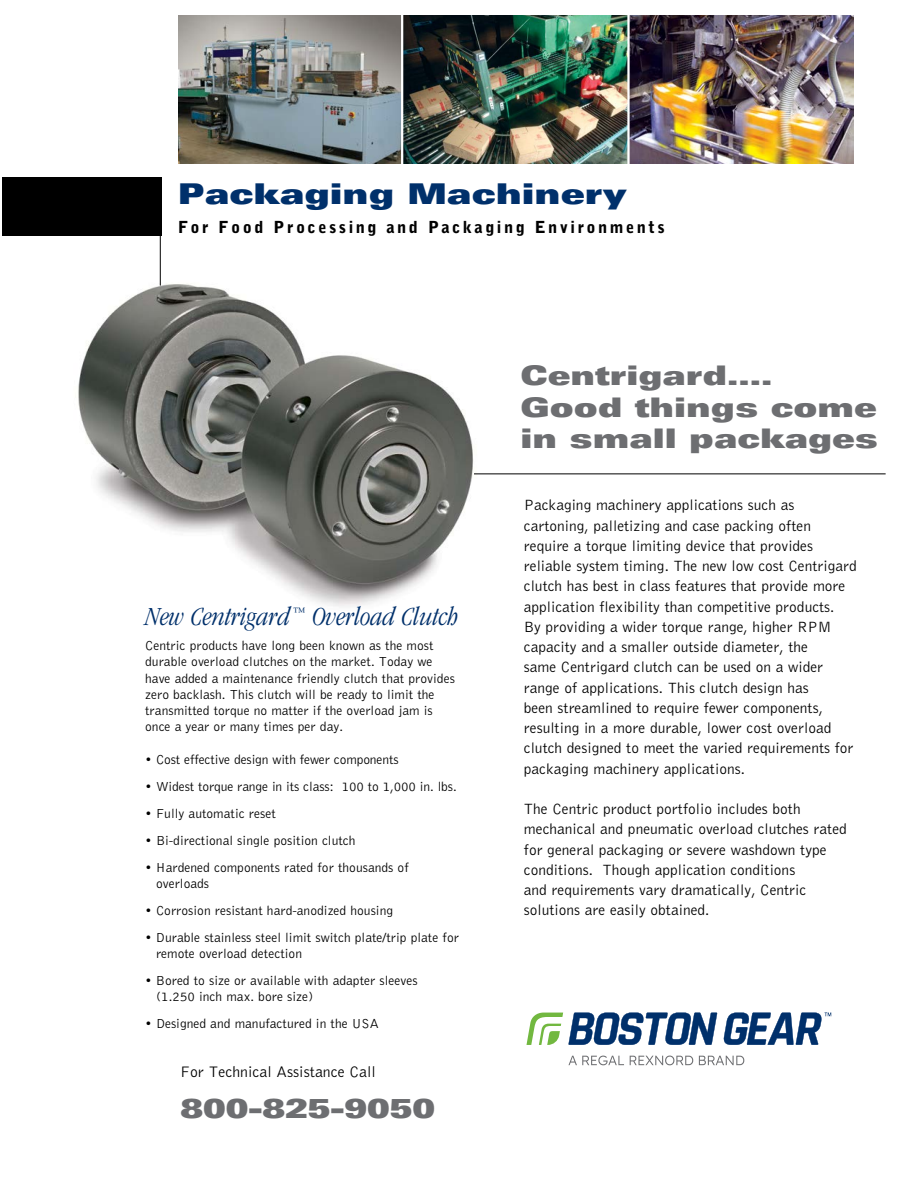
<style>
.page{position:relative;width:918px;height:1188px;background:#fff}
.page>*{position:absolute;margin:0;border:0;box-sizing:border-box;transform-origin:0 0}
._01-Main_Headline{font:28.65px "Univers LT Std X Black Ex";color:#00306b}
._02-Main_Subhead{font:27px "Univers LT Std X Black Ex";color:#6d6e71}
.t1{font:italic 300 condensed 27px "ITC Garamond Std";color:#00306b}
.t2{font:900 16.5px "Bell Gothic Std";letter-spacing:.15em;color:#000}
.t3{font:300 15.75px "Bell Gothic Std";color:#000}
.t4{font:300 15.3px/20.2px "Bell Gothic Std";color:#000}
.t5{font:300 13.5px/16.2px "Bell Gothic Std";color:#000}
</style>
<div class="page">
<img style="left:78px;top:270px;width:415px;height:337px">
<div style="left:2px;top:177px;width:160px;height:59px;background:#000"></div>
<hr style="left:474px;top:474px;width:412px;height:1px;background:#000">
<hr style="left:160px;top:219px;width:1px;height:67px;background:#000">
<img style="left:178px;top:15px;width:675px;height:149px">
<hr style="left:401px;top:7px;width:2px;height:162px;background:#fff">
<hr style="left:627px;top:7px;width:3px;height:162px;background:#fff">
<svg style="left:568px;top:1056px;width:56px;height:9px"></svg>
<svg style="left:630px;top:1056px;width:63px;height:9px"></svg>
<svg style="left:699px;top:1056px;width:45px;height:9px"></svg>
<svg style="left:526px;top:1013px;width:191px;height:32px"></svg>
<svg style="left:723px;top:1012px;width:108px;height:33px"></svg>
<p class="_01-Main_Headline" style="left:178px;top:177px;width:451px">Packaging Machinery</p>
<p class="t2" style="left:178px;top:218px;width:488px">For Food Processing and Packaging Environments</p>
<p class="t1" style="left:145px;top:602px;width:315px">New Centrigard <sup>™</sup> Overload Clutch</p>
<p class="t5" style="left:145px;top:638px;width:311px">Centric products have long been known as the most durable overload clutches on the market. Today we have added a maintenance friendly clutch that provides zero backlash. This clutch will be ready to limit the transmitted torque no matter if the overload jam is once a year or many times per day.</p>
<p class="t5" style="left:145px;top:751px;width:255px">• Cost effective design with fewer components</p>
<p class="t5" style="left:145px;top:778px;width:313px">• Widest torque range in its class: 100 to 1,000 in. lbs.</p>
<p class="t5" style="left:145px;top:805px;width:132px">• Fully automatic reset</p>
<p class="t5" style="left:145px;top:832px;width:212px">• Bi-directional single position clutch</p>
<p class="t5" style="left:156px;top:859px;width:254px;text-indent:-11px">• Hardened components rated for thousands of overloads</p>
<p class="t5" style="left:145px;top:903px;width:250px">• Corrosion resistant hard-anodized housing</p>
<p class="t5" style="left:156px;top:930px;width:305px;text-indent:-11px">• Durable stainless steel limit switch plate/trip plate for remote overload detection</p>
<p class="t5" style="left:156px;top:973px;width:263px;text-indent:-11px">• Bored to size or available with adapter sleeves (1.250 inch max. bore size)</p>
<p class="t5" style="left:145px;top:1016px;width:235px">• Designed and manufactured in the USA</p>
<p class="t3" style="left:180px;top:1064px;width:197px">For Technical Assistance Call</p>
<p class="_02-Main_Subhead" style="left:180px;top:1092px;width:256px">800-825-9050</p>
<p class="_02-Main_Subhead" style="left:520px;top:359px;width:254px">Centrigard....</p>
<p class="_02-Main_Subhead" style="left:520px;top:391px;width:358px">Good things come</p>
<p class="_02-Main_Subhead" style="left:520px;top:422px;width:359px">in small packages</p>
<p class="t4" style="left:524px;top:496px;width:335px">Packaging machinery applications such as cartoning, palletizing and case packing often require a torque limiting device that provides reliable system timing. The new low cost Centrigard clutch has best in class features that provide more application flexibility than competitive products.<br>By providing a wider torque range, higher RPM capacity and a smaller outside diameter, the<br>same Centrigard clutch can be used on a wider range of applications. This clutch design has<br>been streamlined to require fewer components, resulting in a more durable, lower cost overload clutch designed to meet the varied requirements for packaging machinery applications.</p>
<p class="t4" style="left:524px;top:799px;width:325px">The Centric product portfolio includes both mechanical and pneumatic overload clutches rated for general packaging or severe washdown type conditions. Though application conditions<br>and requirements vary dramatically, Centric solutions are easily obtained.</p>
</div>
